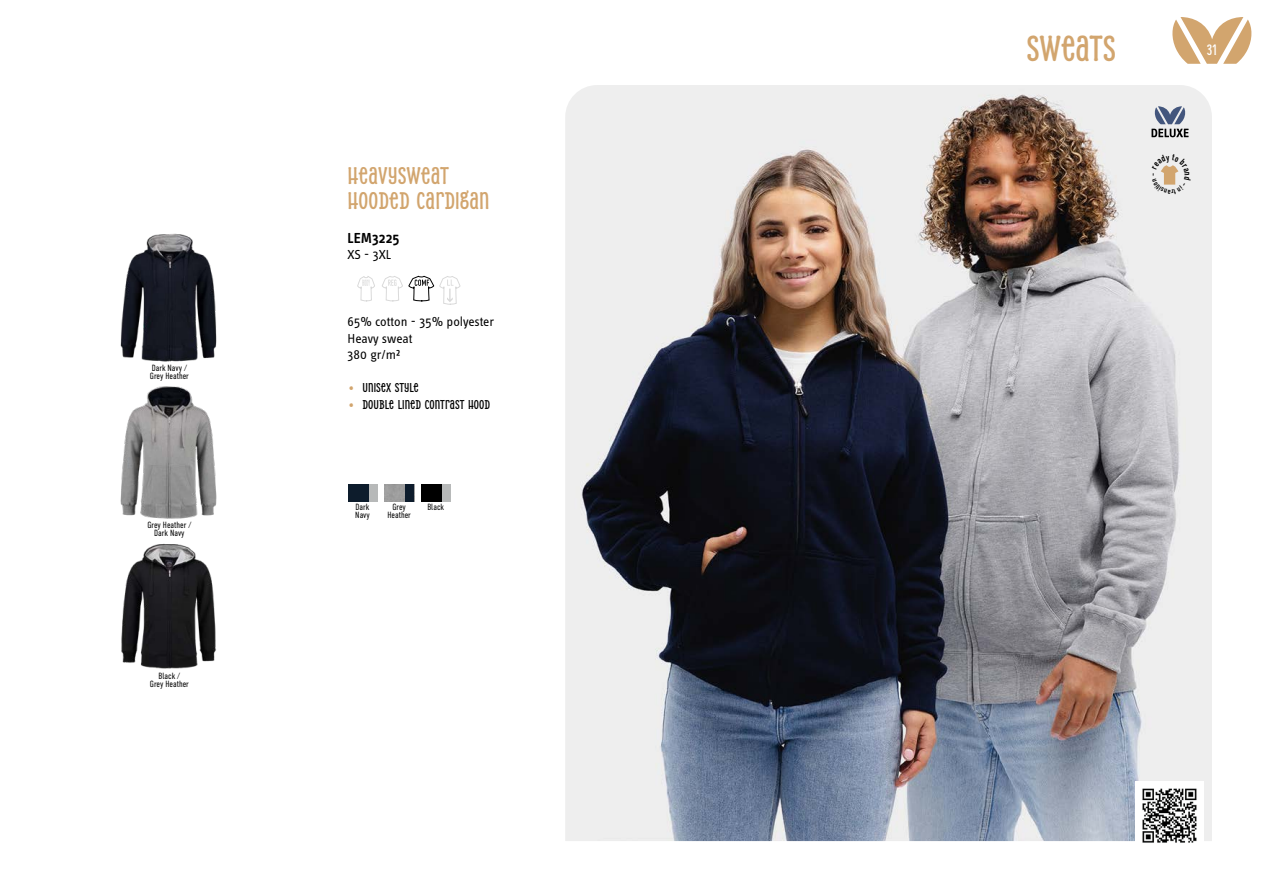
<style>
.page{position:relative;width:1263px;height:893px;background:#fff}
.page>*{position:absolute;margin:0;border:0;box-sizing:border-box;transform-origin:0 0}
.t1{font:700 36px "Alasassy Caps";color:#d2a56e}
.t2{font:700 24px/25px "Alasassy Caps";letter-spacing:.005em;color:#d2a56e}
.t3{font:600 15px "Info Text Pro";color:#000}
.t4{font:700 15px "Alasassy Caps";color:#fff}
.t5{font:13.5px/16.6px "Info Text Pro";letter-spacing:-.005em;color:#000}
.t6{font:700 12.75px "Alasassy Caps";letter-spacing:.005em;color:#000}
.t7{font:300 9px/8.2px "DIN Condensed";color:#000;text-align:center}
.s1{font-family:"PF Fuel Grime";font-weight:400;color:#d2a56e}
</style>
<div class="page">
<svg style="left:1172px;top:17px;width:80px;height:47px"></svg>
<img style="left:565px;top:85px;width:647px;height:756px">
<svg style="left:357px;top:276px;width:18px;height:26px"></svg>
<svg style="left:382px;top:275px;width:79px;height:30px"></svg>
<img style="left:121px;top:543px;width:95px;height:126px">
<img style="left:120px;top:233px;width:97px;height:129px">
<img style="left:120px;top:386px;width:97px;height:133px">
<img style="left:384px;top:484px;width:22px;height:17px">
<div style="left:406px;top:484px;width:8px;height:17px;background:#0d1c2c"></div>
<div style="left:421px;top:484px;width:29px;height:17px;background:#000"></div>
<div style="left:442px;top:484px;width:9px;height:17px;background:#b7b9b9"></div>
<div style="left:348px;top:484px;width:29px;height:17px;background:#0d1c2c"></div>
<div style="left:369px;top:484px;width:8px;height:17px;background:#b7b9b9"></div>
<svg style="left:1151px;top:106px;width:37px;height:31px"></svg>
<div style="left:1135px;top:781px;width:68px;height:68px;background:#fff"></div>
<img style="left:1142px;top:788px;width:55px;height:55px">
<svg style="left:1152px;top:154px;width:39px;height:40px;background:#e9e3db"></svg>
<p class="t7" style="left:150px;top:363px;width:41px;text-align:left">Dark Navy /<br>Grey Heather</p>
<p class="t7" style="left:147px;top:520px;width:46px">Grey Heather /<br>Dark Navy</p>
<p class="t7" style="left:150px;top:672px;width:41px">Black /<br>Grey Heather</p>
<h2 class="t2" style="left:348px;top:164px;width:143px">HEAVYSWEAT<br>HOODED CARDIGAN</h2>
<h3 class="t3" style="left:348px;top:229px;width:53px">LEM3225</h3>
<h3 class="t5" style="left:348px;top:246px;width:45px">XS - 3XL</h3>
<h3 class="t5" style="left:348px;top:313px;width:148px">65% cotton - 35% polyester<br>Heavy sweat<br>380 gr/m²</h3>
<h3 class="t6" style="left:348px;top:381px;width:73px"><span class="s1">•</span> UNISEX STYLE</h3>
<h3 class="t6" style="left:348px;top:398px;width:144px"><span class="s1">•</span> DOUBLE LINED CONTRAST HOOD</h3>
<p class="t7" style="left:387px;top:503px;width:25px">Grey<br>Heather</p>
<p class="t7" style="left:355px;top:503px;width:16px;text-align:left">Dark<br>Navy</p>
<p class="t7" style="left:427px;top:503px;width:18px">Black</p>
<h1 class="t1" style="left:1026px;top:29px;width:91px">SWEATS</h1>
<h3 class="t4" style="left:1207px;top:42px;width:12px">31</h3>
</div>
